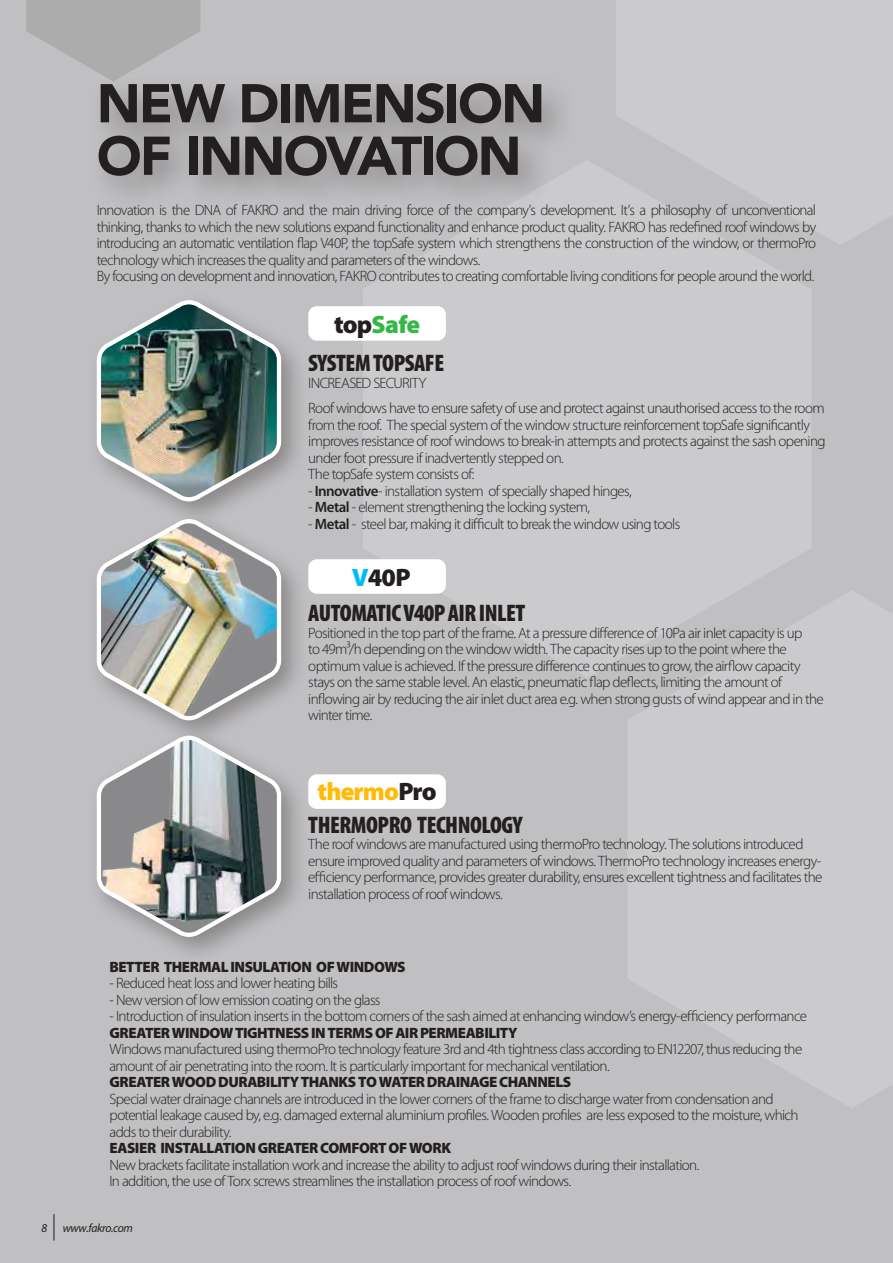
<style>
.page{position:relative;width:893px;height:1263px;background:#c0bfc1}
.page>*{position:absolute;margin:0;border:0;box-sizing:border-box;transform-origin:0 0}
.t1{font:900 54px/52.5px "Avenir LT Pro";letter-spacing:-.035em;color:#241f1f}
.t2{font:900 25.35px "Myriad Pro";letter-spacing:-.03em;color:#ffbb08}
.t3{font:900 25.35px "Myriad Pro";letter-spacing:-.03em;color:#33b848}
.t4{font:900 25.35px "Myriad Pro";color:#241f1f}
.t5{font:900 condensed 24px "Myriad Pro";letter-spacing:-.02em;color:#241f1f}
.t6{font:300 15px/16.5px "Myriad Pro";letter-spacing:-.045em;color:#241f1f}
.t7{font:900 15px "Myriad Pro";letter-spacing:-.03em;color:#241f1f}
.t8{font:italic 12px "Myriad Pro";letter-spacing:-.03em;color:#241f1f}
.s1{color:#241f1f}
.s2{font-weight:600}
.s3{color:#00bcf2}
</style>
<div class="page">
<svg style="left:26px;top:0;width:174px;height:72px"></svg>
<div style="left:616px;top:0;width:277px;height:245px;background:#cbcacc"></div>
<svg style="left:628px;top:591px;width:265px;height:517px;fill:#cbcacc"></svg>
<svg style="left:363px;top:160px;width:448px;height:518px;fill:#cbcacc"></svg>
<div style="left:308px;top:306px;width:138px;height:35px;background:#fff;border-radius:9px"></div>
<div style="left:87px;top:291px;width:222px;height:238px;background:#241f1f;opacity:.35"></div>
<img style="left:94px;top:298px;width:190px;height:206px">
<div style="left:308px;top:559px;width:138px;height:35px;background:#fff;border-radius:9px"></div>
<div style="left:87px;top:510px;width:222px;height:238px;background:#241f1f;opacity:.35"></div>
<img style="left:94px;top:517px;width:190px;height:206px">
<div style="left:308px;top:774px;width:138px;height:35px;background:#fff;border-radius:9px"></div>
<div style="left:87px;top:727px;width:222px;height:237px;background:#241f1f;opacity:.35"></div>
<svg style="left:94px;top:733px;width:190px;height:207px"></svg>
<svg style="left:54px;top:1214px;width:1px;height:26px"></svg>
<div style="left:87px;top:72px;width:490px;height:139px;background:#241f1f;opacity:.35"></div>
<h1 class="t1" style="left:97px;top:77px;width:450px">NEW DIMENSION<br>OF INNOVATION</h1>
<p class="t6" style="left:97px;top:202px;width:721px">Innovation is the DNA of FAKRO and the main driving force of the company’s development. It’s a philosophy of unconventional thinking, thanks to which the new solutions expand functionality and enhance product quality. FAKRO has redefined roof windows by introducing an automatic ventilation flap V40P, the topSafe system which strengthens the construction of the window, or thermoPro technology which increases the quality and parameters of the windows.<br>By focusing on development and innovation, FAKRO contributes to creating comfortable living conditions for people around the world.</p>
<h2 class="t3" style="left:334px;top:310px;width:88px"><span class="s1">top</span>Safe</h2>
<h3 class="t5" style="left:308px;top:350px;width:137px">SYSTEM TOPSAFE</h3>
<p class="t6" style="left:308px;top:370px;width:518px;line-height:25.8px">INCREASED SECURITY<br>Roof windows have to ensure safety of use and protect against unauthorised access to the room</p>
<p class="t6" style="left:308px;top:417px;width:519px">from the roof. The special system of the window structure reinforcement topSafe significantly improves resistance of roof windows to break-in attempts and protects against the sash opening under foot pressure if inadvertently stepped on.<br>The topSafe system consists of:</p>
<p class="t6" style="left:308px;top:483px;width:325px">- <span class="s2">Innovative</span>- installation system of specially shaped hinges,</p>
<p class="t6" style="left:308px;top:499px;width:283px">- <span class="s2">Metal</span> - element strengthening the locking system,</p>
<p class="t6" style="left:308px;top:516px;width:373px">- <span class="s2">Metal</span> - steel bar, making it difficult to break the window using tools</p>
<h2 class="t4" style="left:352px;top:563px;width:60px"><span class="s3">V</span>40P</h2>
<h3 class="t5" style="left:308px;top:600px;width:219px">AUTOMATIC V40P AIR INLET</h3>
<p class="t6" style="left:308px;top:625px;width:517px">Positioned in the top part of the frame. At a pressure difference of 10Pa air inlet capacity is up<br>to 49m³/h depending on the window width. The capacity rises up to the point where the optimum value is achieved. If the pressure difference continues to grow, the airflow capacity stays on the same stable level. An elastic, pneumatic flap deflects, limiting the amount of inflowing air by reducing the air inlet duct area e.g. when strong gusts of wind appear and in the winter time.</p>
<h2 class="t2" style="left:317px;top:777px;width:121px">thermo<span class="s1">Pro</span></h2>
<h3 class="t5" style="left:308px;top:811px;width:216px">THERMOPRO TECHNOLOGY</h3>
<p class="t6" style="left:308px;top:836px;width:516px">The roof windows are manufactured using thermoPro technology. The solutions introduced ensure improved quality and parameters of windows. ThermoPro technology increases energy&shy;efficiency performance, provides greater durability, ensures excellent tightness and facilitates the installation process of roof windows.</p>
<p class="t7" style="left:110px;top:958px;width:298px">BETTER THERMAL INSULATION OF WINDOWS</p>
<p class="t6" style="left:110px;top:975px;width:230px">- Reduced heat loss and lower heating bills</p>
<p class="t6" style="left:110px;top:992px;width:272px">- New version of low emission coating on the glass</p>
<p class="t6" style="left:110px;top:1008px;width:699px">- Introduction of insulation inserts in the bottom corners of the sash aimed at enhancing window’s energy-efficiency performance</p>
<p class="t7" style="left:110px;top:1024px;width:409px">GREATER WINDOW TIGHTNESS IN TERMS OF AIR PERMEABILITY</p>
<p class="t6" style="left:110px;top:1041px;width:694px">Windows manufactured using thermoPro technology feature 3rd and 4th tightness class according to EN12207, thus reducing the amount of air penetrating into the room. It is particularly important for mechanical ventilation.</p>
<p class="t7" style="left:110px;top:1073px;width:463px">GREATER WOOD DURABILITY THANKS TO WATER DRAINAGE CHANNELS</p>
<p class="t6" style="left:110px;top:1091px;width:691px">Special water drainage channels are introduced in the lower corners of the frame to discharge water from condensation and potential leakage caused by, e.g. damaged external aluminium profiles. Wooden profiles are less exposed to the moisture, which adds to their durability.</p>
<p class="t7" style="left:110px;top:1139px;width:343px">EASIER INSTALLATION GREATER COMFORT OF WORK</p>
<p class="t6" style="left:110px;top:1157px;width:591px">New brackets facilitate installation work and increase the ability to adjust roof windows during their installation.<br>In addition, the use of Torx screws streamlines the installation process of roof windows.</p>
<p class="t8" style="left:41px;top:1220px;width:7px">8</p>
<p class="t8" style="left:63px;top:1220px;width:72px">www.fakro.com</p>
</div>
